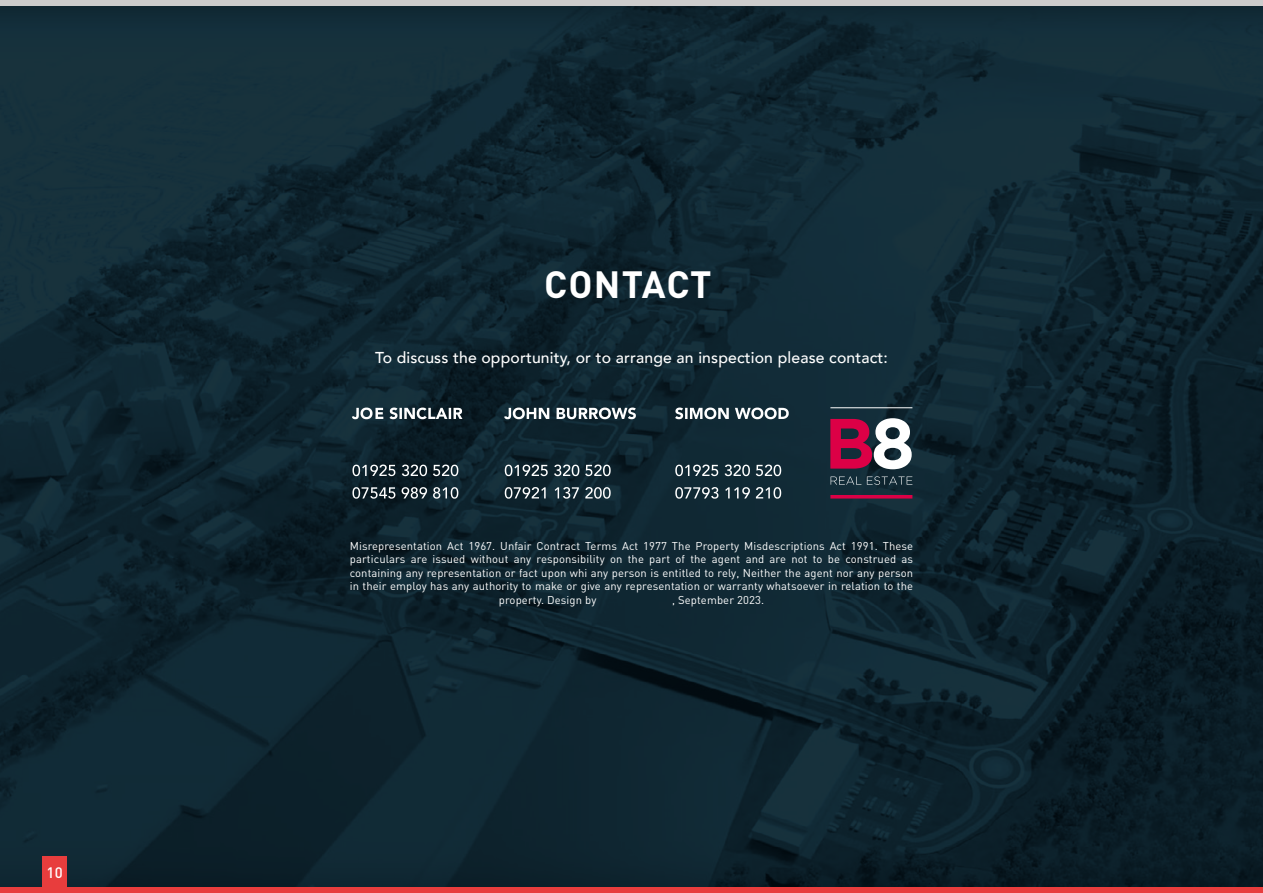
<style>
.page{position:relative;width:1263px;height:893px;background:#fff}
.page>*{position:absolute;margin:0;border:0;box-sizing:border-box;transform-origin:0 0}
.t1{font:700 37.5px "DIN";letter-spacing:.025em;color:#fff}
.t2{font:500 15.75px "Avenir";letter-spacing:.01em;color:#fff}
.t3{font:500 15px "DIN";color:#fff}
.t4{font:11.25px "DIN";letter-spacing:.01em;color:#fff}
</style>
<div class="page">
<img style="left:0;top:6px;width:1263px;height:881px">
<svg style="left:505px;top:487px;width:106px;height:12px"></svg>
<svg style="left:505px;top:465px;width:106px;height:11px"></svg>
<svg style="left:504px;top:408px;width:132px;height:11px"></svg>
<svg style="left:830px;top:418px;width:82px;height:51px"></svg>
<svg style="left:830px;top:495px;width:82px;height:4px"></svg>
<hr style="left:830px;top:407px;width:82px;height:1px;background:#fff">
<svg style="left:831px;top:476px;width:81px;height:9px"></svg>
<div style="left:0;top:0;width:1263px;height:6px;background:#cdcccc"></div>
<div style="left:0;top:887px;width:1263px;height:6px;background:#e83d3d"></div>
<div style="left:42px;top:856px;width:25px;height:34px;background:#e83d3d"></div>
<svg style="left:352px;top:487px;width:106px;height:12px"></svg>
<svg style="left:352px;top:465px;width:106px;height:11px"></svg>
<svg style="left:352px;top:408px;width:110px;height:11px"></svg>
<svg style="left:675px;top:487px;width:106px;height:12px"></svg>
<svg style="left:675px;top:465px;width:106px;height:11px"></svg>
<svg style="left:675px;top:408px;width:114px;height:11px"></svg>
<h3 class="t3" style="left:46px;top:863px;width:18px">10</h3>
<h1 class="t1" style="left:544px;top:260px;width:169px">CONTACT</h1>
<h2 class="t2" style="left:375px;top:344px;width:514px">To discuss the opportunity, or to arrange an inspection please contact:</h2>
<p class="t4" style="left:350px;top:539px;width:565px">Misrepresentation Act 1967. Unfair Contract Terms Act 1977 The Property Misdescriptions Act 1991. These</p>
<p class="t4" style="left:350px;top:552px;width:565px">particulars are issued without any responsibility on the part of the agent and are not to be construed as</p>
<p class="t4" style="left:350px;top:566px;width:565px">containing any representation or fact upon whi any person is entitled to rely, Neither the agent nor any person</p>
<p class="t4" style="left:350px;top:579px;width:565px">in their employ has any authority to make or give any representation or warranty whatsoever in relation to the</p>
<p class="t4" style="left:499px;top:593px;width:99px">property. Design by</p>
<p class="t4" style="left:672px;top:593px;width:93px">, September 2023.</p>
</div>
